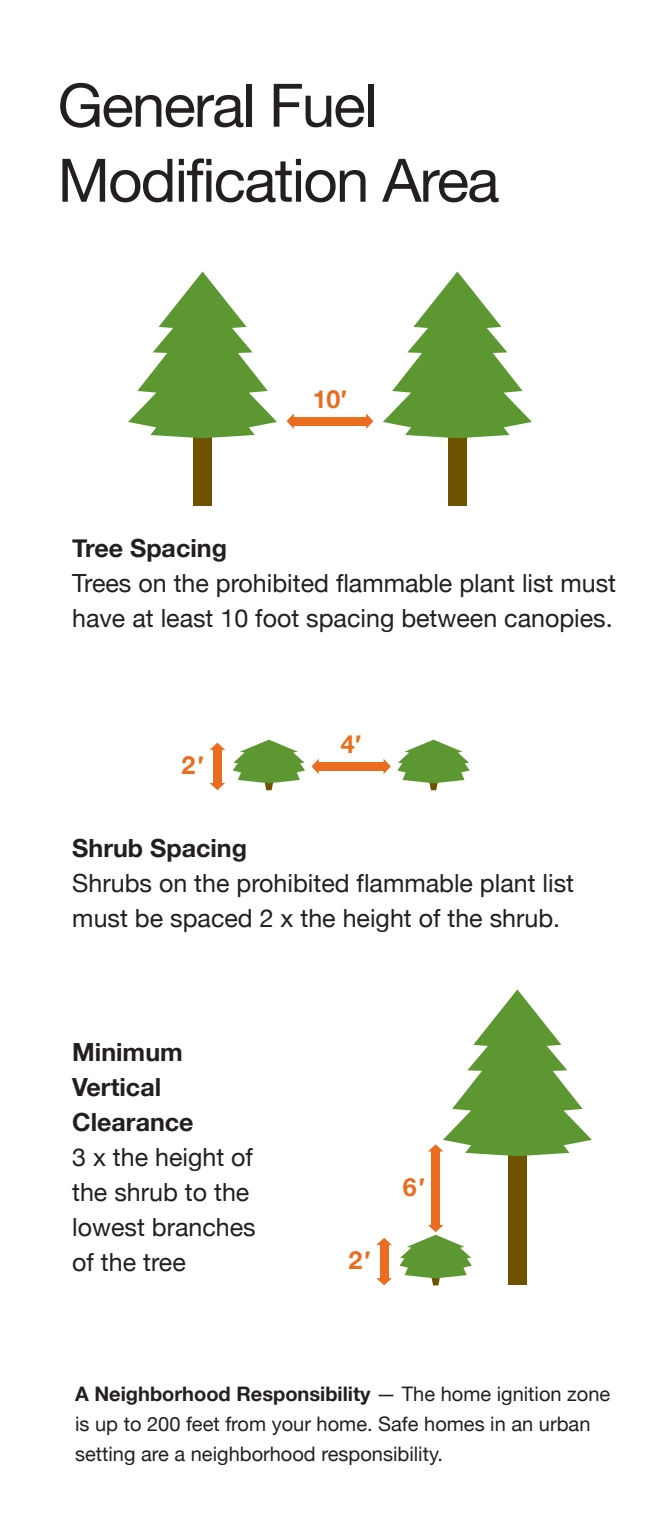
<style>
.page{position:relative;width:661px;height:1530px;background:#fff}
.page>*{position:absolute;margin:0;border:0;box-sizing:border-box;transform-origin:0 0}
.t1{font:60px/75px "Helvetica Neue";letter-spacing:-.03em;color:#231f20}
.t2{font:25px/35px "Helvetica Neue";color:#231f20}
.t3{font:700 25px/35px "Helvetica Neue";color:#231f20}
.t4{font:700 25px "Helvetica Neue";color:#ea6d1f}
.t5{font:20px/30px "Helvetica Neue";color:#231f20}
.s1{font-family:"Interstate"}
.s2{font-weight:700}
</style>
<div class="page">
<div style="left:507px;top:1152px;width:19px;height:133px;background:#6e5200"></div>
<svg style="left:376px;top:1238px;width:15px;height:7px"></svg>
<svg style="left:376px;top:1278px;width:15px;height:7px"></svg>
<div style="left:380px;top:1244px;width:8px;height:35px;background:#ea6d1f"></div>
<svg style="left:428px;top:989px;width:163px;height:167px"></svg>
<svg style="left:399px;top:1225px;width:72px;height:60px"></svg>
<div style="left:431px;top:1150px;width:8px;height:76px;background:#ea6d1f"></div>
<div style="left:448px;top:434px;width:18px;height:72px;background:#6e5200"></div>
<svg style="left:383px;top:272px;width:148px;height:166px"></svg>
<div style="left:193px;top:434px;width:19px;height:72px;background:#6e5200"></div>
<svg style="left:128px;top:272px;width:149px;height:166px"></svg>
<svg style="left:286px;top:414px;width:7px;height:14px"></svg>
<svg style="left:366px;top:413px;width:7px;height:16px"></svg>
<div style="left:292px;top:417px;width:75px;height:8px;background:#ea6d1f"></div>
<svg style="left:232px;top:740px;width:73px;height:50px"></svg>
<svg style="left:209px;top:743px;width:16px;height:7px"></svg>
<svg style="left:209px;top:783px;width:16px;height:7px"></svg>
<div style="left:213px;top:749px;width:8px;height:35px;background:#ea6d1f"></div>
<svg style="left:311px;top:759px;width:7px;height:15px"></svg>
<svg style="left:383px;top:759px;width:7px;height:15px"></svg>
<div style="left:317px;top:762px;width:67px;height:8px;background:#ea6d1f"></div>
<svg style="left:397px;top:740px;width:72px;height:50px"></svg>
<h1 class="t1" style="left:58px;top:71px;width:443px">General Fuel<br>Modification Area</h1>
<p class="t4" style="left:312px;top:380px;width:36px">10<span class="s1">’</span></p>
<p class="t3" style="left:72px;top:531px;width:156px">Tree Spacing</p>
<p class="t2" style="left:72px;top:567px;width:545px">Trees on the prohibited flammable plant list must have at least 10 foot spacing between canopies.</p>
<p class="t4" style="left:181px;top:745px;width:24px">2<span class="s1">’</span></p>
<p class="t4" style="left:340px;top:725px;width:22px">4<span class="s1">’</span></p>
<p class="t3" style="left:72px;top:831px;width:176px">Shrub Spacing</p>
<p class="t2" style="left:72px;top:867px;width:503px">Shrubs on the prohibited flammable plant list must be spaced 2 x the height of the shrub.</p>
<p class="t3" style="left:72px;top:1035px;width:123px">Minimum<br>Vertical<br>Clearance</p>
<p class="t2" style="left:72px;top:1141px;width:185px">3 x the height of the shrub to the lowest branches of the tree</p>
<p class="t4" style="left:348px;top:1240px;width:24px">2<span class="s1">’</span></p>
<p class="t4" style="left:402px;top:1167px;width:24px">6<span class="s1">’</span></p>
<p class="t5" style="left:75px;top:1380px;width:536px"><span class="s2">A Neighborhood Responsibility</span> — The home ignition zone is up to 200 feet from your home. Safe homes in an urban setting are a neighborhood responsibility.</p>
</div>
